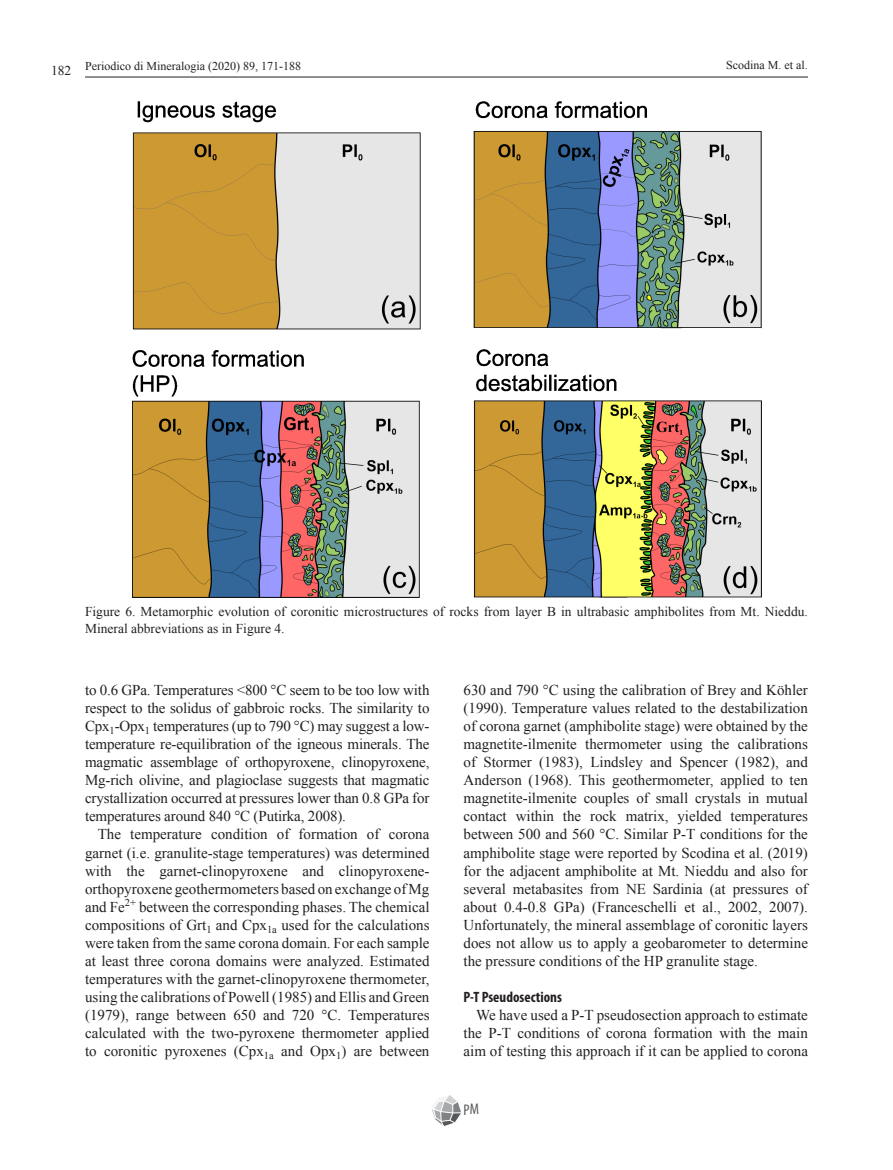
<style>
.page{position:relative;width:893px;height:1170px;background:#fff}
.page>*{position:absolute;margin:0;border:0;box-sizing:border-box;transform-origin:0 0}
.t1{font:condensed 15.45px "Myriad Pro";color:#57585a}
.t2{font:15px/18px "Times New Roman";color:#231f20;text-align:justify}
.Capitolo_2{font:700 condensed 15px "Myriad Pro";color:#231f20}
.Didascalie{font:13.5px/16.2px "Times New Roman";color:#231f20}
.t3{font:12px "Times New Roman";color:#231f20}
</style>
<div class="page">
<hr style="left:85px;top:77px;width:723px;height:1px;background:#231f20">
<svg style="left:432px;top:1095px;width:29px;height:31px"></svg>
<img style="left:133px;top:102px;width:629px;height:495px">
<p class="Didascalie" style="left:51px;top:62px;width:22px">182</p>
<p class="t3" style="left:85px;top:57px;width:217px">Periodico di Mineralogia (2020) 89, 171-188</p>
<p class="t3" style="left:726px;top:57px;width:83px">Scodina M. et al.</p>
<p class="Didascalie" style="left:85px;top:603px;width:724px">Figure 6. Metamorphic evolution of coronitic microstructures of rocks from layer B in ultrabasic amphibolites from Mt. Nieddu.<br>Mineral abbreviations as in Figure 4.</p>
<p class="t2" style="left:85px;top:681px;width:346px">to 0.6 GPa. Temperatures &lt;800 °C seem to be too low with respect to the solidus of gabbroic rocks. The similarity to Cpx<sub>1</sub>-Opx<sub>1</sub> temperatures (up to 790 °C) may suggest a low&shy;temperature re-equilibration of the igneous minerals. The magmatic assemblage of orthopyroxene, clinopyroxene, Mg-rich olivine, and plagioclase suggests that magmatic crystallization occurred at pressures lower than 0.8 GPa for temperatures around 840 °C (Putirka, 2008).</p>
<p class="t2" style="left:85px;top:825px;width:346px;text-indent:13px">The temperature condition of formation of corona garnet (i.e. granulite-stage temperatures) was determined with the garnet-clinopyroxene and clinopyroxene&shy;orthopyroxene geothermometers based on exchange of Mg and Fe<sup>2+</sup> between the corresponding phases. The chemical compositions of Grt<sub>1</sub> and Cpx<sub>1a</sub> used for the calculations were taken from the same corona domain. For each sample at least three corona domains were analyzed. Estimated temperatures with the garnet-clinopyroxene thermometer, using the calibrations of Powell (1985) and Ellis and Green (1979), range between 650 and 720 °C. Temperatures calculated with the two-pyroxene thermometer applied to coronitic pyroxenes (Cpx<sub>1a</sub> and Opx<sub>1</sub>) are between</p>
<p class="t2" style="left:463px;top:681px;width:346px">630 and 790 °C using the calibration of Brey and Köhler (1990). Temperature values related to the destabilization of corona garnet (amphibolite stage) were obtained by the magnetite-ilmenite thermometer using the calibrations of Stormer (1983), Lindsley and Spencer (1982), and Anderson (1968). This geothermometer, applied to ten magnetite-ilmenite couples of small crystals in mutual contact within the rock matrix, yielded temperatures between 500 and 560 °C. Similar P-T conditions for the amphibolite stage were reported by Scodina et al. (2019) for the adjacent amphibolite at Mt. Nieddu and also for several metabasites from NE Sardinia (at pressures of about 0.4-0.8 GPa) (Franceschelli et al., 2002, 2007).<br>Unfortunately, the mineral assemblage of coronitic layers does not allow us to apply a geobarometer to determine the pressure conditions of the HP granulite stage.</p>
<p class="Capitolo_2" style="left:463px;top:987px;width:100px">P-T Pseudosections</p>
<p class="t2" style="left:463px;top:1005px;width:346px;text-indent:13px">We have used a P-T pseudosection approach to estimate the P-T conditions of corona formation with the main aim of testing this approach if it can be applied to corona</p>
<p class="t1" style="left:463px;top:1099px;width:17px">PM</p>
</div>
